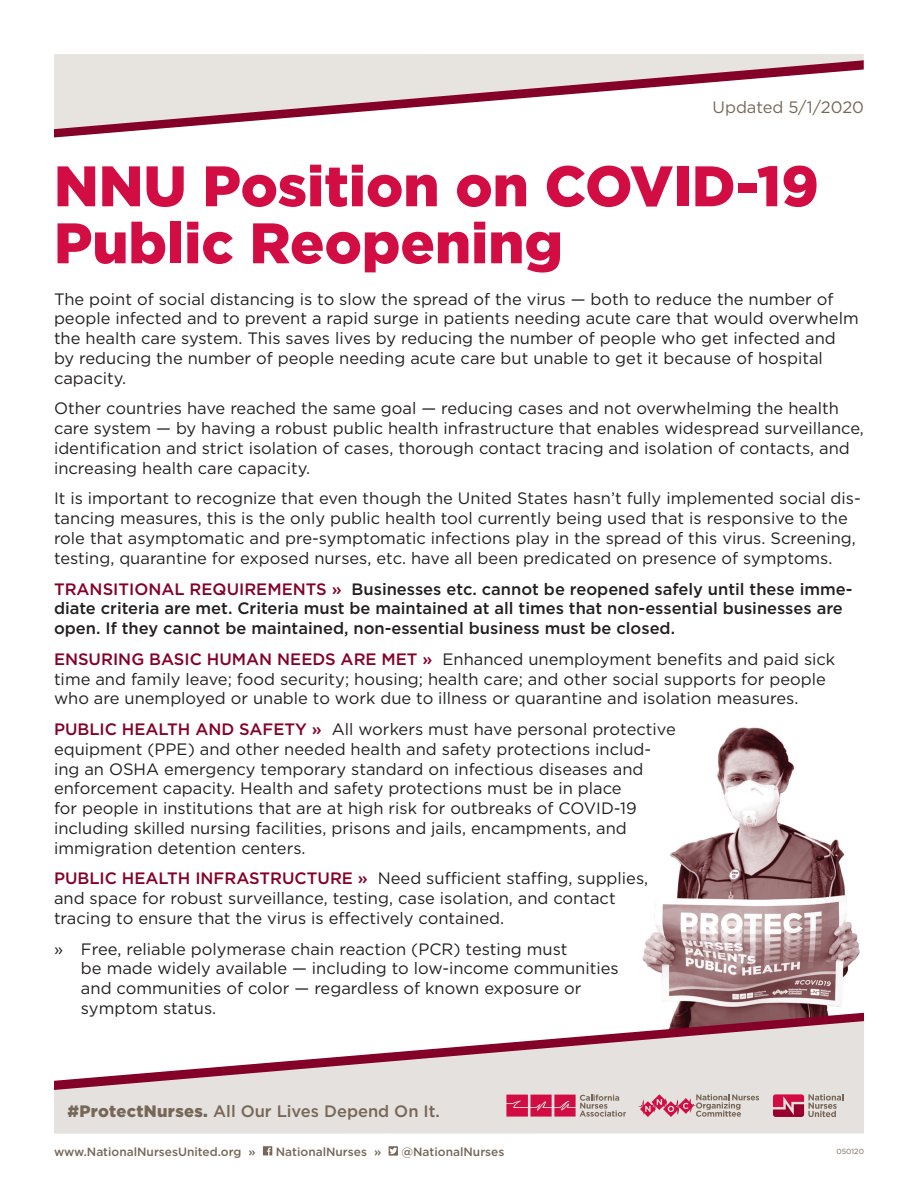
<style>
.page{position:relative;width:918px;height:1188px;background:#fff}
.page>*{position:absolute;margin:0;border:0;box-sizing:border-box;transform-origin:0 0}
.t1{font:900 57px/57px "Gotham";color:#d20d44}
.t2{font:16.5px/19.8px "Gotham";color:#231f20}
.t3{font:500 16.5px/19.8px "Gotham";color:#231f20}
.t4{font:500 16.5px "Gotham";color:#766757}
.t5{font:16.5px "Gotham";color:#766757}
.t6{font:500 11.85px "Gotham";color:#766757}
.t7{font:7.5px "Gotham";color:#766757}
.s1{color:#840128}
.s2{font-weight:500;color:#840128}
.s3{font-weight:900}
</style>
<div class="page">
<img style="left:642px;top:727px;width:222px;height:286px">
<div style="left:54px;top:1090px;width:810px;height:44px;background:#e5e1de"></div>
<svg style="left:54px;top:1013px;width:810px;height:77px"></svg>
<svg style="left:773px;top:1094px;width:70px;height:23px;background:#c17f8d"></svg>
<svg style="left:506px;top:1095px;width:120px;height:21px;background:#ce6b83"></svg>
<svg style="left:638px;top:1094px;width:120px;height:23px;background:#cfaaae"></svg>
<div style="left:54px;top:54px;width:810px;height:6px;background:#e7e3de"></div>
<svg style="left:54px;top:60px;width:810px;height:77px;fill:#e7e3de"></svg>
<svg style="left:263px;top:1146px;width:9px;height:9px"></svg>
<svg style="left:389px;top:1146px;width:9px;height:10px"></svg>
<p class="t5" style="left:713px;top:96px;width:153px">Updated 5/1/2020</p>
<h1 class="t1" style="left:54px;top:157px;width:766px">NNU Position on COVID-19<br>Public Reopening</h1>
<p class="t2" style="left:54px;top:289px;width:806px">The point of social distancing is to slow the spread of the virus — both to reduce the number of people infected and to prevent a rapid surge in patients needing acute care that would overwhelm the health care system. This saves lives by reducing the number of people who get infected and by reducing the number of people needing acute care but unable to get it because of hospital capacity.</p>
<p class="t2" style="left:54px;top:398px;width:812px">Other countries have reached the same goal — reducing cases and not overwhelming the health care system — by having a robust public health infrastructure that enables widespread surveillance, identification and strict isolation of cases, thorough contact tracing and isolation of contacts, and increasing health care capacity.</p>
<p class="t2" style="left:54px;top:488px;width:808px">It is important to recognize that even though the United States hasn’t fully implemented social dis&shy;tancing measures, this is the only public health tool currently being used that is responsive to the role that asymptomatic and pre-symptomatic infections play in the spread of this virus. Screening, testing, quarantine for exposed nurses, etc. have all been predicated on presence of symptoms.</p>
<p class="t3" style="left:54px;top:579px;width:800px"><span class="s1">TRANSITIONAL REQUIREMENTS »</span> Businesses etc. cannot be reopened safely until these imme&shy;diate criteria are met. Criteria must be maintained at all times that non-essential businesses are open. If they cannot be maintained, non-essential business must be closed.</p>
<p class="t2" style="left:54px;top:649px;width:783px"><span class="s2">ENSURING BASIC HUMAN NEEDS ARE MET »</span> Enhanced unemployment benefits and paid sick time and family leave; food security; housing; health care; and other social supports for people who are unemployed or unable to work due to illness or quarantine and isolation measures.</p>
<p class="t2" style="left:54px;top:719px;width:623px"><span class="s2">PUBLIC HEALTH AND SAFETY »</span> All workers must have personal protective equipment (PPE) and other needed health and safety protections includ&shy;ing an OSHA emergency temporary standard on infectious diseases and enforcement capacity. Health and safety protections must be in place<br>for people in institutions that are at high risk for outbreaks of COVID-19 including skilled nursing facilities, prisons and jails, encampments, and immigration detention centers.</p>
<p class="t2" style="left:54px;top:868px;width:596px"><span class="s2">PUBLIC HEALTH INFRASTRUCTURE »</span> Need sufficient staffing, supplies, and space for robust surveillance, testing, case isolation, and contact tracing to ensure that the virus is effectively contained.</p>
<p class="t2" style="left:81px;top:938px;width:539px;text-indent:-27px">» Free, reliable polymerase chain reaction (PCR) testing must<br>be made widely available — including to low-income communities and communities of color — regardless of known exposure or symptom status.</p>
<p class="t4" style="left:68px;top:1100px;width:374px"><span class="s3">#ProtectNurses.</span> All Our Lives Depend On It.</p>
<p class="t6" style="left:54px;top:1144px;width:203px">www.NationalNursesUnited.org »</p>
<p class="t6" style="left:276px;top:1144px;width:107px">NationalNurses »</p>
<p class="t6" style="left:402px;top:1144px;width:104px">@NationalNurses</p>
<p class="t7" style="left:836px;top:1147px;width:29px">050120</p>
</div>
